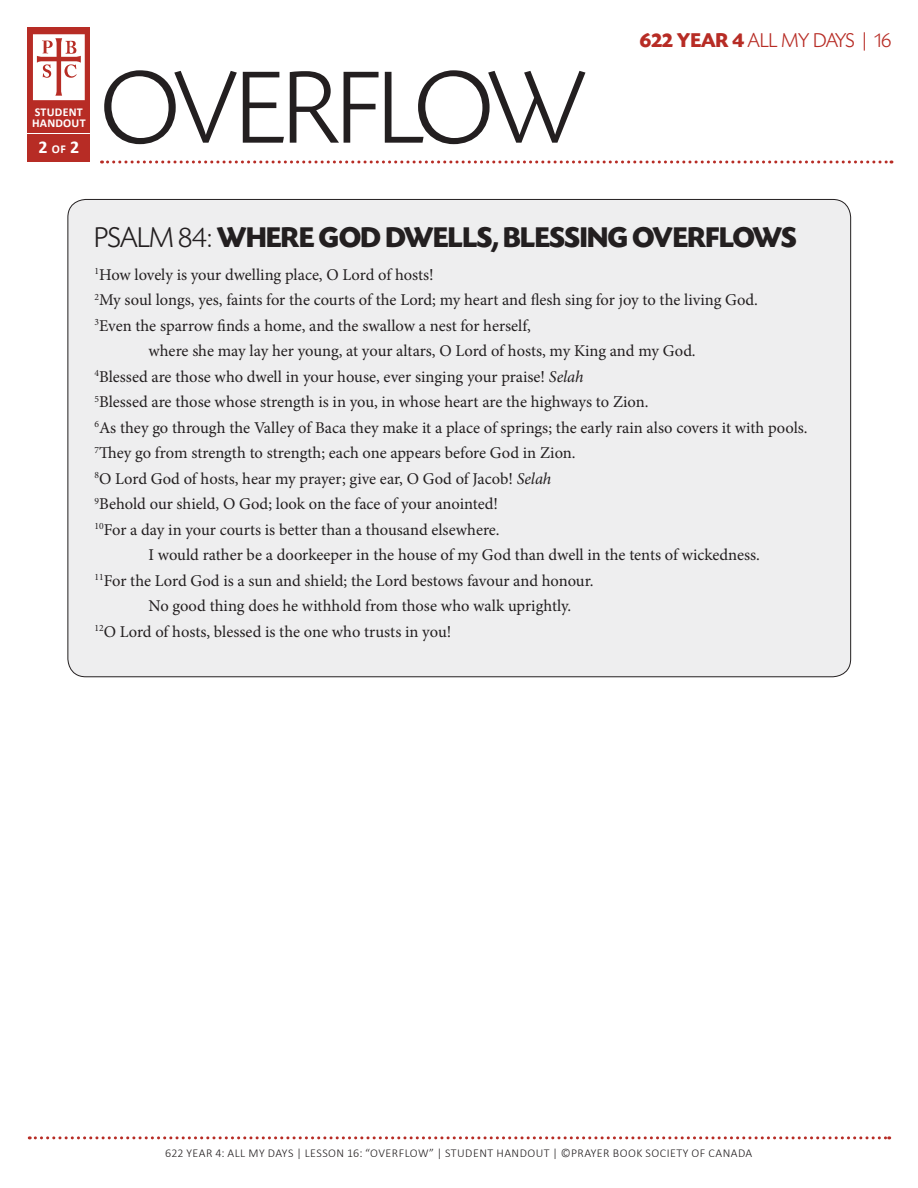
<style>
.page{position:relative;width:918px;height:1188px;background:#fff}
.page>*{position:absolute;margin:0;border:0;box-sizing:border-box;transform-origin:0 0}
.t1{font:300 108px "Today SHOP";color:#231f20}
.t2{font:700 30px "Today SHOP";color:#231f20}
.t3{font:300 21px "Today SHOP";letter-spacing:.01em;color:#b72c25}
.t4{font:700 18px "Calibri";color:#fff}
.t5{font:16.5px "Minion Pro";letter-spacing:-.005em;color:#231f20}
.t6{font:300 12px "Calibri";letter-spacing:.04em;color:#231f20}
.t7{font:700 12px/10.5px "Calibri";letter-spacing:.02em;color:#fff}
.s1{font-size:12px}
.s2{font-weight:700}
.s3{font-family:"Calibri"}
.s4{font-weight:300}
.s5{font-style:italic}
</style>
<div class="page">
<div style="left:28px;top:27px;width:62px;height:135px;background:#b72c25"></div>
<hr style="left:26px;top:133px;width:64px;height:1px;background:#fff">
<svg style="left:102px;top:160px;width:790px;height:4px"></svg>
<svg style="left:33px;top:34px;width:52px;height:66px;background:#efd2d1"></svg>
<svg style="left:29px;top:1136px;width:861px;height:3px"></svg>
<div style="left:68px;top:199px;width:783px;height:478px;background:#eeeeef;border-radius:18px"></div>
<p class="t7" style="left:32px;top:107px;width:55px">STUDENT<br>HANDOUT</p>
<p class="t4" style="left:38px;top:136px;width:42px">2 <span class="s1">OF</span> 2</p>
<h1 class="t1" style="left:102px;top:52px;width:486px">OVERFLOW</h1>
<p class="t3" style="left:640px;top:30px;width:253px"><span class="s2">622 YEAR 4</span> ALL MY DAYS <span class="s3">|</span> 16</p>
<h2 class="t2" style="left:94px;top:222px;width:704px"><span class="s4">PSALM 84:</span> WHERE GOD DWELLS, BLESSING OVERFLOWS</h2>
<p class="t5" style="left:94px;top:263px;width:341px"><sup>1</sup>How lovely is your dwelling place, O Lord of hosts!</p>
<p class="t5" style="left:94px;top:289px;width:665px"><sup>2</sup>My soul longs, yes, faints for the courts of the Lord; my heart and flesh sing for joy to the living God.</p>
<p class="t5" style="left:94px;top:314px;width:438px"><sup>3</sup>Even the sparrow finds a home, and the swallow a nest for herself,</p>
<p class="t5" style="left:149px;top:340px;width:549px">where she may lay her young, at your altars, O Lord of hosts, my King and my God.</p>
<p class="t5" style="left:94px;top:365px;width:490px"><sup>4</sup>Blessed are those who dwell in your house, ever singing your praise! <span class="s5">Selah</span></p>
<p class="t5" style="left:94px;top:391px;width:556px"><sup>5</sup>Blessed are those whose strength is in you, in whose heart are the highways to Zion.</p>
<p class="t5" style="left:94px;top:416px;width:715px"><sup>6</sup>As they go through the Valley of Baca they make it a place of springs; the early rain also covers it with pools.</p>
<p class="t5" style="left:94px;top:442px;width:483px"><sup>7</sup>They go from strength to strength; each one appears before God in Zion.</p>
<p class="t5" style="left:94px;top:467px;width:458px"><sup>8</sup>O Lord God of hosts, hear my prayer; give ear, O God of Jacob! <span class="s5">Selah</span></p>
<p class="t5" style="left:94px;top:493px;width:405px"><sup>9</sup>Behold our shield, O God; look on the face of your anointed!</p>
<p class="t5" style="left:94px;top:518px;width:407px"><sup>10</sup>For a day in your courts is better than a thousand elsewhere.</p>
<p class="t5" style="left:148px;top:544px;width:613px">I would rather be a doorkeeper in the house of my God than dwell in the tents of wickedness.</p>
<p class="t5" style="left:94px;top:569px;width:501px"><sup>11</sup>For the Lord God is a sun and shield; the Lord bestows favour and honour.</p>
<p class="t5" style="left:148px;top:595px;width:424px">No good thing does he withhold from those who walk uprightly.</p>
<p class="t5" style="left:94px;top:620px;width:358px"><sup>12</sup>O Lord of hosts, blessed is the one who trusts in you!</p>
<p class="t6" style="left:165px;top:1146px;width:589px">622 YEAR 4: ALL MY DAYS | LESSON 16: “OVERFLOW” | STUDENT HANDOUT | ©PRAYER BOOK SOCIETY OF CANADA</p>
</div>
